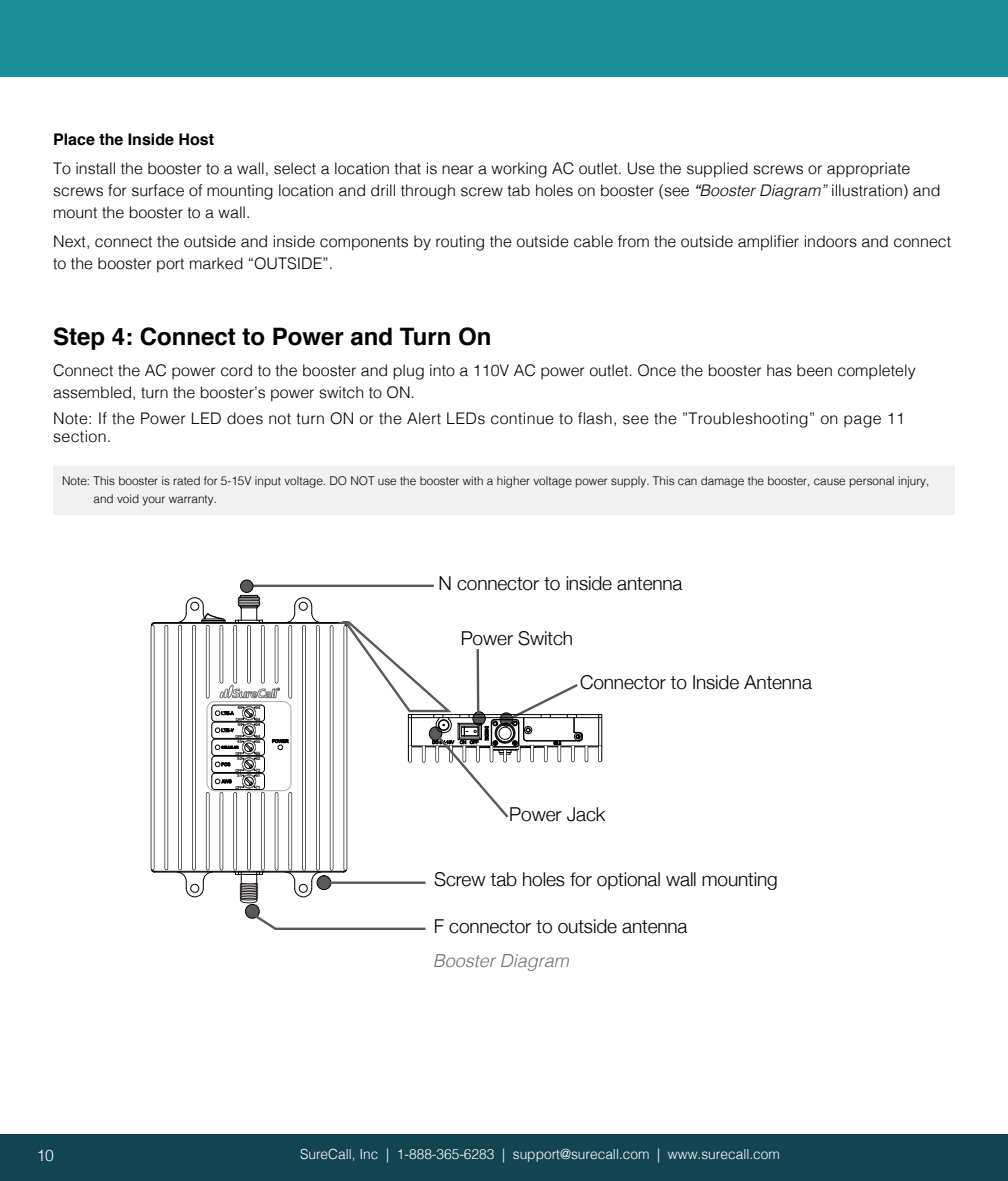
<style>
.page{position:relative;width:1008px;height:1181px;background:#fff}
.page>*{position:absolute;margin:0;border:0;box-sizing:border-box;transform-origin:0 0}
.section_heading{font:700 24px "Helvetica";color:#000}
.t1{font:300 19.2px "Helvetica Neue";letter-spacing:-.01em;color:#000}
.t2{font:italic 300 18px "Helvetica";color:#6d6e71}
.Body{font:300 16px/22px "Helvetica";color:#000}
.note{font:300 16px/18px "Helvetica";letter-spacing:.02em;color:#000}
.Body-2{font:700 16px "Helvetica";color:#000}
.t3{font:300 16px "Helvetica";color:#fff}
.t4{font:300 14px "Helvetica";color:#fff}
.warning{font:300 12px/18px "Helvetica";color:#000}
.t5{font:700 4.4px "Helvetica";letter-spacing:-.05em;color:#000;scale:1.06 1}
.t6{font:700 4.2px "Helvetica";letter-spacing:-.05em;color:#000;scale:.85 1}
.s1{font-weight:400;font-style:italic}
.s2{font-style:italic}
</style>
<div class="page">
<div style="left:0;top:0;width:1008px;height:77px;background:#198e99"></div>
<div style="left:0;top:1135px;width:1008px;height:46px;background:#134452"></div>
<div style="left:53px;top:467px;width:902px;height:48px;background:#f1f1f2"></div>
<hr style="left:245px;top:585px;width:189px;height:2px;background:#58595b">
<div style="left:241px;top:580px;width:12px;height:12px;background:#58595b;border-radius:50%"></div>
<div style="left:240px;top:579px;width:13px;height:14px;border:1px solid #000;border-radius:50%"></div>
<hr style="left:519px;top:746px;width:83px;height:1px;background:#000">
<hr style="left:567px;top:717px;width:35px;height:1px;background:#000">
<hr style="left:567px;top:714px;width:35px;height:1px;background:#000">
<hr style="left:598px;top:714px;width:1px;height:33px;background:#000">
<hr style="left:601px;top:714px;width:1px;height:47px;background:#000">
<div style="left:245px;top:904px;width:15px;height:15px;background:#58595b;border:1px solid #000;border-radius:50%"></div>
<svg style="left:250px;top:911px;width:176px;height:19px"></svg>
<div style="left:317px;top:875px;width:14px;height:15px;background:#58595b;border:1px solid #000;border-radius:50%"></div>
<hr style="left:329px;top:881px;width:97px;height:3px;background:#58595b">
<hr style="left:154px;top:872px;width:190px;height:1px;background:#000">
<hr style="left:154px;top:871px;width:190px;height:1px;background:#000">
<hr style="left:154px;top:623px;width:190px;height:1px;background:#000">
<hr style="left:154px;top:622px;width:190px;height:1px;background:#000">
<svg style="left:151px;top:867px;width:4px;height:5px"></svg>
<svg style="left:151px;top:622px;width:4px;height:5px"></svg>
<svg style="left:343px;top:867px;width:4px;height:5px"></svg>
<svg style="left:211px;top:685px;width:78px;height:105px"></svg>
<svg style="left:177px;top:872px;width:36px;height:25px"></svg>
<div style="left:191px;top:884px;width:8px;height:8px;border:1px solid #000;border-radius:50%"></div>
<svg style="left:178px;top:597px;width:48px;height:25px"></svg>
<div style="left:191px;top:602px;width:8px;height:8px;border:1px solid #000;border-radius:50%"></div>
<div style="left:242px;top:775px;width:14px;height:13px;border:1px solid #808285;border-radius:50%"></div>
<div style="left:242px;top:740px;width:14px;height:14px;border:1px solid #000;border-radius:50%"></div>
<div style="left:242px;top:757px;width:14px;height:14px;border:1px solid #000;border-radius:50%"></div>
<div style="left:242px;top:741px;width:14px;height:13px;border:1px solid #808285;border-radius:50%"></div>
<div style="left:242px;top:758px;width:14px;height:13px;border:1px solid #808285;border-radius:50%"></div>
<svg style="left:285px;top:872px;width:36px;height:25px"></svg>
<div style="left:299px;top:884px;width:8px;height:8px;border:1px solid #000;border-radius:50%"></div>
<div style="left:242px;top:723px;width:14px;height:14px;border:1px solid #000;border-radius:50%"></div>
<div style="left:242px;top:706px;width:14px;height:14px;border:1px solid #808285;border-radius:50%"></div>
<div style="left:242px;top:724px;width:14px;height:13px;border:1px solid #808285;border-radius:50%"></div>
<svg style="left:286px;top:597px;width:34px;height:25px"></svg>
<div style="left:299px;top:602px;width:8px;height:8px;border:1px solid #000;border-radius:50%"></div>
<div style="left:207px;top:701px;width:84px;height:90px;border:1px solid #a7a9ac;border-radius:8px"></div>
<svg style="left:234px;top:595px;width:30px;height:29px"></svg>
<svg style="left:234px;top:871px;width:30px;height:32px"></svg>
<hr style="left:316px;top:627px;width:4px;height:242px;background:#606060">
<hr style="left:302px;top:627px;width:4px;height:242px;background:#5d5d5d">
<hr style="left:261px;top:627px;width:4px;height:55px;background:#6d6d6d">
<hr style="left:261px;top:794px;width:4px;height:75px;background:#6d6d6d">
<hr style="left:247px;top:627px;width:4px;height:55px;background:#5b5b5b">
<hr style="left:247px;top:794px;width:4px;height:75px;background:#5b5b5b">
<hr style="left:233px;top:794px;width:4px;height:75px;background:#6e6e6e">
<hr style="left:233px;top:627px;width:4px;height:55px;background:#6e6e6e">
<hr style="left:192px;top:627px;width:4px;height:241px;background:#5d5d5d">
<hr style="left:178px;top:627px;width:4px;height:241px;background:#616161">
<hr style="left:344px;top:627px;width:3px;height:242px;background:#fff">
<hr style="left:317px;top:627px;width:2px;height:242px;background:#fff">
<hr style="left:303px;top:627px;width:2px;height:242px;background:#fff">
<hr style="left:262px;top:627px;width:2px;height:55px;background:#fff">
<hr style="left:262px;top:794px;width:2px;height:75px;background:#fff">
<hr style="left:248px;top:627px;width:2px;height:55px;background:#fff">
<hr style="left:248px;top:794px;width:2px;height:75px;background:#fff">
<hr style="left:234px;top:794px;width:2px;height:75px;background:#fff">
<hr style="left:234px;top:627px;width:2px;height:55px;background:#fff">
<hr style="left:193px;top:627px;width:2px;height:241px;background:#fff">
<hr style="left:179px;top:627px;width:2px;height:241px;background:#fff">
<hr style="left:151px;top:626px;width:3px;height:242px;background:#fff">
<svg style="left:598px;top:746px;width:1px;height:14px"></svg>
<svg style="left:599px;top:745px;width:3px;height:15px"></svg>
<hr style="left:585px;top:746px;width:3px;height:14px;background:#fff">
<svg style="left:340px;top:620px;width:243px;height:200px"></svg>
<p class="Body-2" style="left:53px;top:126px;width:162px">Place the Inside Host</p>
<p class="Body" style="left:53px;top:156px;width:889px">To install the booster to a wall, select a location that is near a working AC outlet. Use the supplied screws or appropriate screws for surface of mounting location and drill through screw tab holes on booster (see <span class="s1">“</span><span class="s2">Booster Diagram”</span> illustration) and mount the booster to a wall.</p>
<p class="Body" style="left:53px;top:229px;width:900px">Next, connect the outside and inside components by routing the outside cable from the outside amplifier indoors and connect to the booster port marked “OUTSIDE”.</p>
<p class="section_heading" style="left:53px;top:317px;width:440px">Step 4: Connect to Power and Turn On</p>
<p class="Body" style="left:53px;top:358px;width:864px">Connect the AC power cord to the booster and plug into a 110V AC power outlet. Once the booster has been completely assembled, turn the booster’s power switch to ON.</p>
<p class="note" style="left:53px;top:408px;width:853px">Note: If the Power LED does not turn ON or the Alert LEDs continue to flash, see the ”Troubleshooting” on page 11 section.</p>
<p class="warning" style="left:94px;top:470px;width:837px;text-indent:-31px">Note: This booster is rated for 5-15V input voltage. DO NOT use the booster with a higher voltage power supply. This can damage the booster, cause personal injury, and void your warranty.</p>
<p class="t1" style="left:439px;top:567px;width:246px">N connector to inside antenna</p>
<p class="t1" style="left:461px;top:623px;width:114px">Power Switch</p>
<p class="t1" style="left:580px;top:667px;width:233px">Connector to Inside Antenna</p>
<p class="t5" style="left:237px;top:704px;width:6px">44</p>
<p class="t6" style="left:236px;top:716px;width:10px">OFF</p>
<p class="t5" style="left:237px;top:720px;width:6px">44</p>
<p class="t6" style="left:236px;top:733px;width:10px">OFF</p>
<p class="t5" style="left:256px;top:704px;width:6px">54</p>
<p class="t5" style="left:256px;top:716px;width:6px">64</p>
<p class="t5" style="left:255px;top:720px;width:6px">54</p>
<p class="t5" style="left:255px;top:732px;width:6px">64</p>
<p class="t5" style="left:237px;top:738px;width:6px">45</p>
<p class="t6" style="left:236px;top:750px;width:10px">OFF</p>
<p class="t5" style="left:237px;top:755px;width:6px">52</p>
<p class="t6" style="left:236px;top:767px;width:10px">OFF</p>
<p class="t5" style="left:237px;top:772px;width:6px">51</p>
<p class="t6" style="left:236px;top:784px;width:10px">OFF</p>
<p class="t5" style="left:255px;top:738px;width:6px">55</p>
<p class="t5" style="left:255px;top:750px;width:6px">65</p>
<p class="t5" style="left:255px;top:755px;width:6px">62</p>
<p class="t5" style="left:255px;top:767px;width:6px">72</p>
<p class="t5" style="left:255px;top:772px;width:6px">61</p>
<p class="t5" style="left:255px;top:784px;width:6px">71</p>
<p class="t1" style="left:509px;top:799px;width:98px">Power Jack</p>
<p class="t1" style="left:434px;top:864px;width:345px">Screw tab holes for optional wall mounting</p>
<p class="t1" style="left:434px;top:910px;width:255px">F connector to outside antenna</p>
<p class="t2" style="left:433px;top:945px;width:138px">Booster Diagram</p>
<p class="t3" style="left:37px;top:1142px;width:19px">10</p>
<p class="t4" style="left:300px;top:1142px;width:481px">SureCall, Inc | 1-888-365-6283 | support@surecall.com | www.surecall.com</p>
</div>
